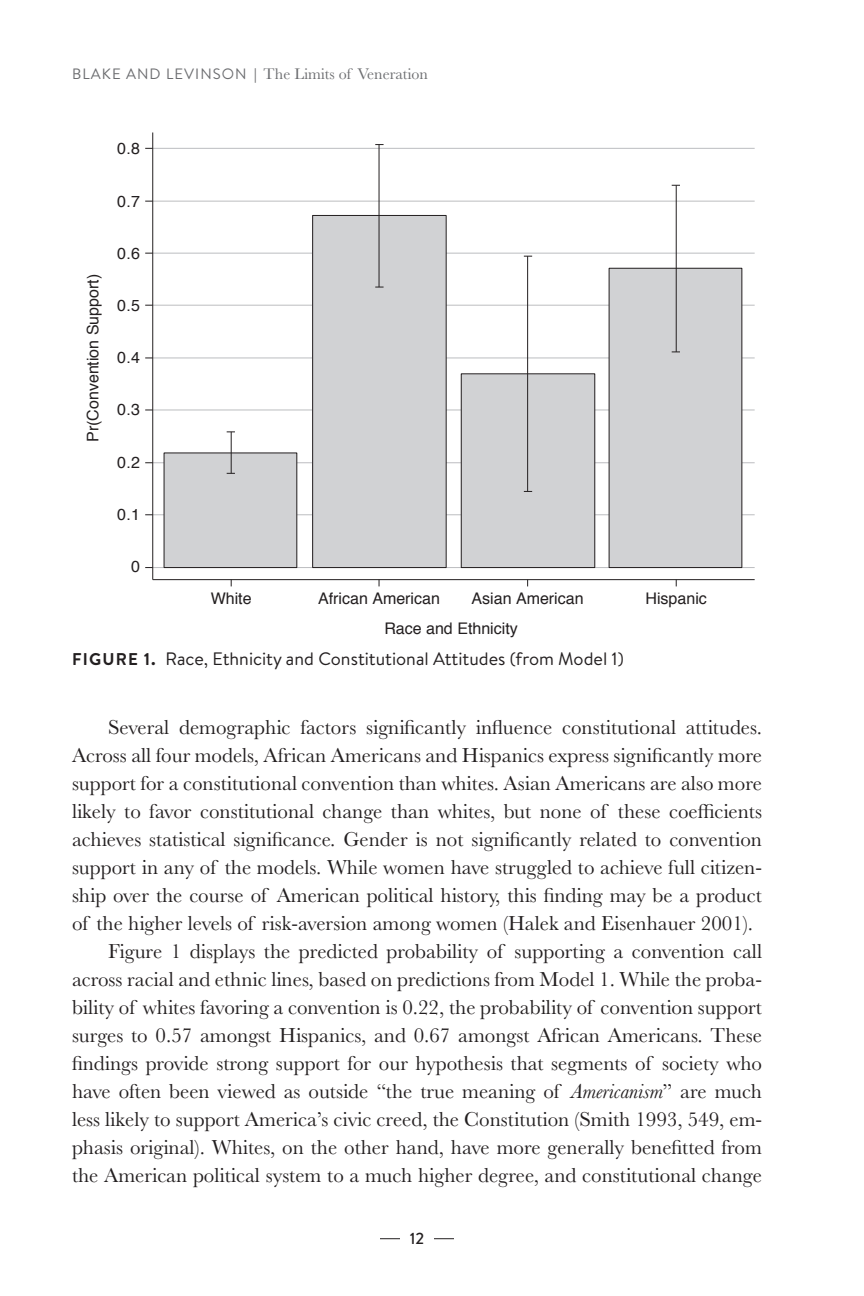
<style>
.page{position:relative;width:864px;height:1296px;background:#fff}
.page>*{position:absolute;margin:0;border:0;box-sizing:border-box;transform-origin:0 0}
.article_text{font:21px/28px "Baskerville MT Std";color:#231f20;text-align:justify}
.figure_caption{font:18px "Brandon Text";color:#231f20}
.t1{font:16px "Helvetica";color:#231f20}
.t2{font:16px "Baskerville MT Std";color:#6c6d70}
.t3{font:500 16px "Brandon Text";color:#231f20}
.s1{font-family:"Brandon Text";font-size:15px}
.s2{font-weight:700;font-size:17px}
.s3{font-style:italic}
</style>
<div class="page">
<hr style="left:380px;top:1238px;width:74px;height:1px;background:#231f20">
<hr style="left:400px;top:1236px;width:34px;height:4px;background:#fff">
<hr style="left:153px;top:514px;width:602px;height:1px;background:#bcbdc0">
<hr style="left:153px;top:462px;width:602px;height:1px;background:#bcbdc0">
<hr style="left:153px;top:409px;width:602px;height:1px;background:#bcbdc0">
<hr style="left:153px;top:357px;width:602px;height:1px;background:#bcbdc0">
<hr style="left:153px;top:305px;width:602px;height:1px;background:#bcbdc0">
<hr style="left:153px;top:253px;width:602px;height:1px;background:#bcbdc0">
<hr style="left:153px;top:201px;width:602px;height:1px;background:#bcbdc0">
<hr style="left:153px;top:148px;width:602px;height:1px;background:#bcbdc0">
<hr style="left:153px;top:567px;width:602px;height:1px;background:#bcbdc0">
<div style="left:164px;top:453px;width:133px;height:115px;background:#d1d2d4"></div>
<div style="left:164px;top:452px;width:133px;height:116px;border:1px solid #231f20"></div>
<div style="left:313px;top:215px;width:133px;height:353px;background:#d1d2d4"></div>
<div style="left:312px;top:215px;width:135px;height:353px;border:1px solid #231f20"></div>
<div style="left:461px;top:374px;width:134px;height:194px;background:#d1d2d4"></div>
<div style="left:461px;top:373px;width:134px;height:195px;border:1px solid #231f20"></div>
<div style="left:609px;top:268px;width:133px;height:300px;background:#d1d2d4"></div>
<div style="left:609px;top:268px;width:133px;height:300px;border:1px solid #231f20"></div>
<hr style="left:231px;top:432px;width:1px;height:41px;background:#231f20">
<hr style="left:379px;top:145px;width:1px;height:142px;background:#231f20">
<hr style="left:527px;top:256px;width:1px;height:235px;background:#231f20">
<hr style="left:676px;top:185px;width:1px;height:167px;background:#231f20">
<hr style="left:152px;top:132px;width:1px;height:448px;background:#231f20">
<hr style="left:153px;top:579px;width:602px;height:1px;background:#231f20">
<p class="t2" style="left:72px;top:64px;width:358px"><span class="s1">Blake an d L evins on</span> | The Limits of Veneration</p>
<p class="t1" style="left:117px;top:136px;width:25px">0.8</p>
<p class="t1" style="left:117px;top:189px;width:25px">0.7</p>
<p class="t1" style="left:81px;top:442px;width:170px;rotate:-90deg">Pr(Convention Support)</p>
<p class="t1" style="left:117px;top:241px;width:25px">0.6</p>
<p class="t1" style="left:117px;top:293px;width:25px">0.5</p>
<p class="t1" style="left:117px;top:345px;width:25px">0.4</p>
<p class="t1" style="left:117px;top:397px;width:25px">0.3</p>
<p class="t1" style="left:117px;top:450px;width:25px">0.2</p>
<p class="t1" style="left:117px;top:502px;width:25px">0.1</p>
<p class="t1" style="left:131px;top:554px;width:10px">0</p>
<p class="t1" style="left:211px;top:586px;width:42px">White</p>
<p class="t1" style="left:318px;top:586px;width:123px">African American</p>
<p class="t1" style="left:472px;top:586px;width:114px">Asian American</p>
<p class="t1" style="left:646px;top:586px;width:63px">Hispanic</p>
<p class="t1" style="left:384px;top:616px;width:135px">Race and Ethnicity</p>
<p class="figure_caption" style="left:72px;top:647px;width:553px"><span class="s2">FIGURE 1.</span> Race, Ethnicity and Constitutional Attitudes (from Model 1)</p>
<p class="article_text" style="left:72px;top:713px;width:692px;text-indent:36px">Several demographic factors significantly influence constitutional attitudes.<br>Across all four models, African Americans and Hispanics express significantly more support for a constitutional convention than whites. Asian Americans are also more likely to favor constitutional change than whites, but none of these coefficients achieves statistical significance. Gender is not significantly related to convention support in any of the models. While women have struggled to achieve full citizen&shy;ship over the course of American political history, this finding may be a product of the higher levels of risk-aversion among women (Halek and Eisenhauer 2001).</p>
<p class="article_text" style="left:72px;top:937px;width:692px;text-indent:36px">Figure 1 displays the predicted probability of supporting a convention call across racial and ethnic lines, based on predictions from Model 1. While the proba&shy;bility of whites favoring a convention is 0.22, the probability of convention support surges to 0.57 amongst Hispanics, and 0.67 amongst African Americans. These findings provide strong support for our hypothesis that segments of society who have often been viewed as outside “the true meaning of <span class="s3">Americanism</span>” are much less likely to support America’s civic creed, the Constitution (Smith 1993, 549, em&shy;phasis original). Whites, on the other hand, have more generally benefitted from the American political system to a much higher degree, and constitutional change</p>
<p class="t3" style="left:410px;top:1228px;width:16px">12</p>
</div>
